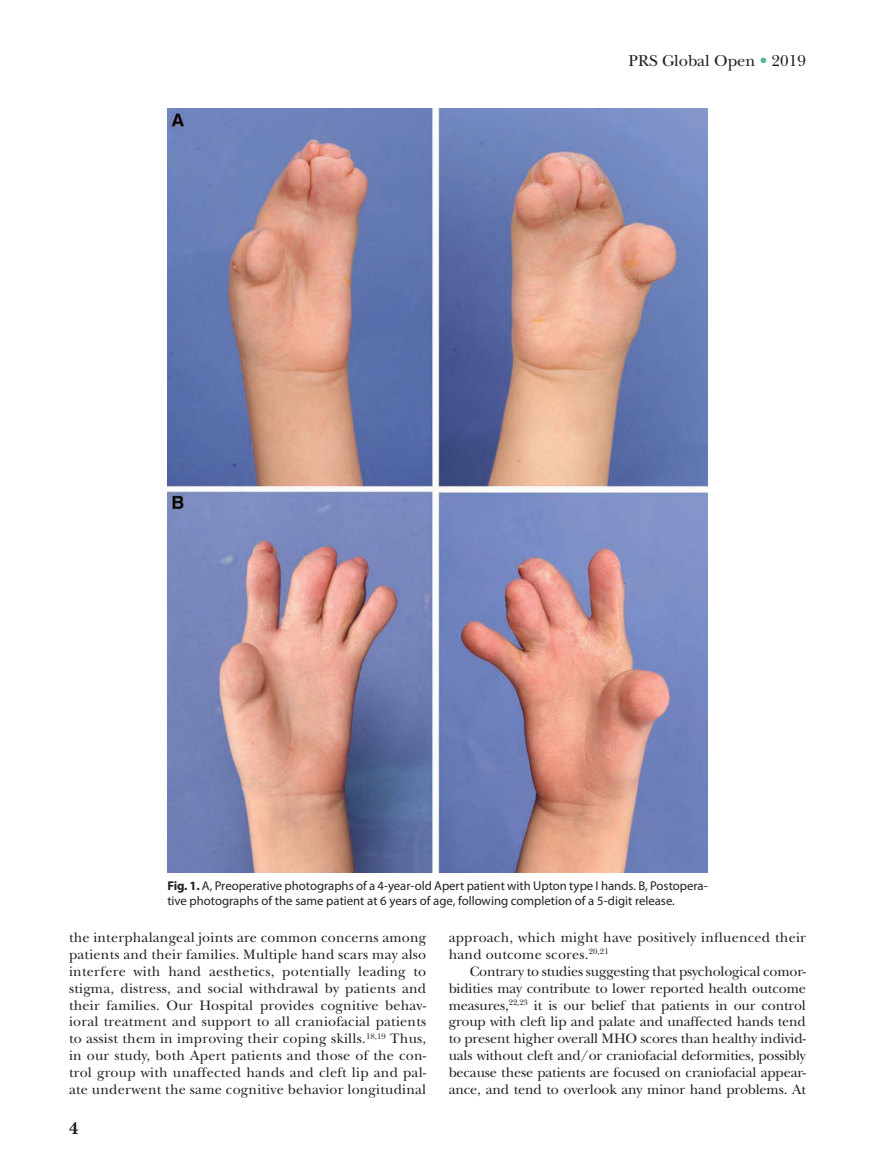
<style>
.page{position:relative;width:878px;height:1175px;background:#fff}
.page>*{position:absolute;margin:0;border:0;box-sizing:border-box;transform-origin:0 0}
.t1{font:700 18px "New Baskerville";color:#221f1f}
.t2{font:16.5px "New Baskerville";color:#221f1f}
.t3{font:14.25px/16.8px "New Baskerville";letter-spacing:.015em;color:#221f1f;text-align:justify}
.t4{font:12.75px/15px "Myriad Pro";color:#221f1f}
.s1{color:#4ebc8d}
.s2{font-weight:700}
</style>
<div class="page">
<img style="left:167px;top:108px;width:540px;height:764px">
<p class="t2" style="left:628px;top:54px;width:179px">PRS Global Open <span class="s1">•</span> 2019</p>
<p class="t4" style="left:167px;top:879px;width:542px"><span class="s2">Fig. 1.</span> A, Preoperative photographs of a 4-year-old Apert patient with Upton type I hands. B, Postopera&shy;tive photographs of the same patient at 6 years of age, following completion of a 5-digit release.</p>
<p class="t3" style="left:69px;top:930px;width:359px">the interphalangeal joints are common concerns among patients and their families. Multiple hand scars may also interfere with hand aesthetics, potentially leading to stigma, distress, and social withdrawal by patients and their families. Our Hospital provides cognitive behav&shy;ioral treatment and support to all craniofacial patients to assist them in improving their coping skills.<sup>18,19</sup> Thus, in our study, both Apert patients and those of the con&shy;trol group with unaffected hands and cleft lip and pal&shy;ate underwent the same cognitive behavior longitudinal</p>
<p class="t3" style="left:449px;top:930px;width:359px">approach, which might have positively influenced their hand outcome scores.<sup>20,21</sup></p>
<p class="t3" style="left:448px;top:964px;width:359px;text-indent:21px">Contrary to studies suggesting that psychological comor&shy;bidities may contribute to lower reported health outcome measures,<sup>22,23</sup> it is our belief that patients in our control group with cleft lip and palate and unaffected hands tend to present higher overall MHO scores than healthy individ&shy;uals without cleft and/or craniofacial deformities, possibly because these patients are focused on craniofacial appear&shy;ance, and tend to overlook any minor hand problems. At</p>
<p class="t1" style="left:69px;top:1121px;width:11px">4</p>
</div>
